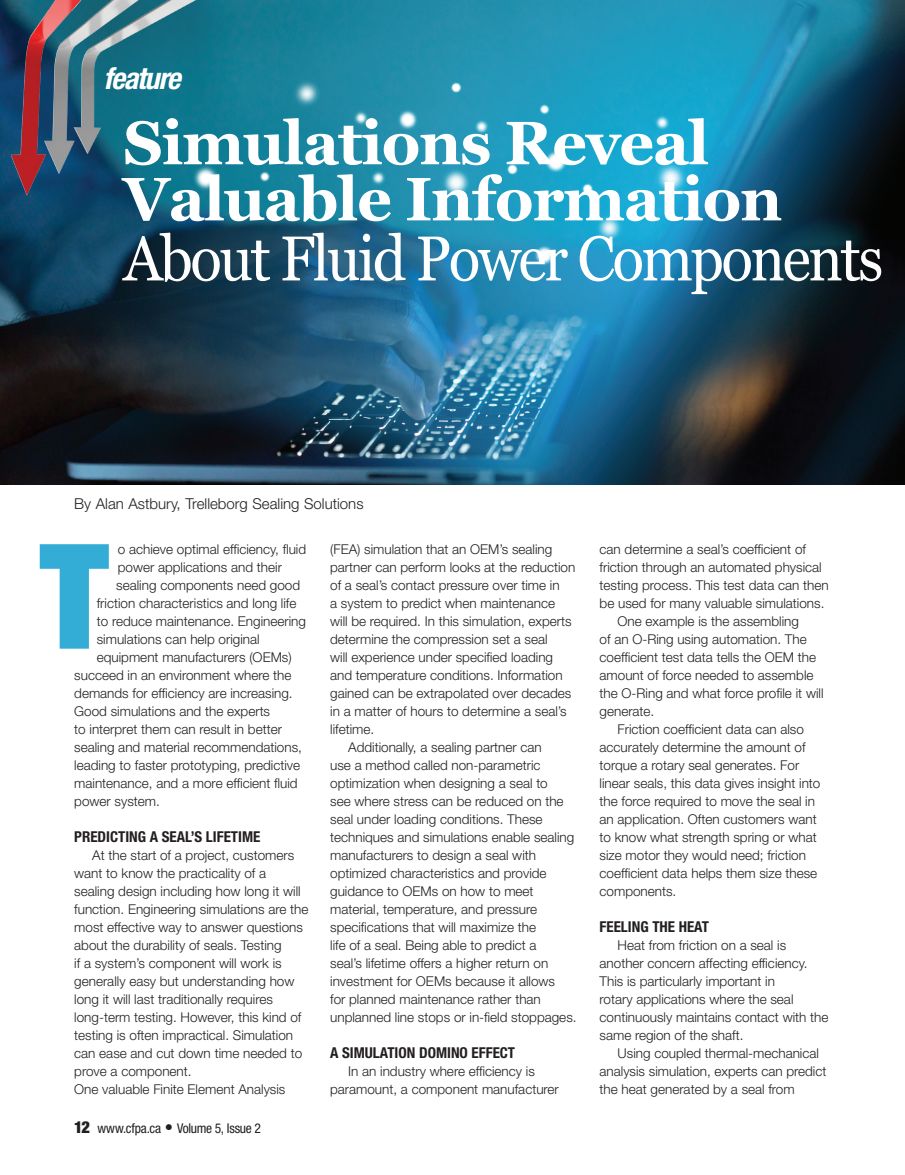
<style>
.page{position:relative;width:905px;height:1175px;background:#fff}
.page>*{position:absolute;margin:0;border:0;box-sizing:border-box;transform-origin:0 0}
.feature_head{font:63.15px "Georgia";letter-spacing:-.04em;color:#fff;scale:.92 1}
.feature_head-2{font:700 61.05px/56.1px "Georgia";letter-spacing:-.02em;color:#fff}
.t1{font:italic 700 condensed 30px "Helvetica Neue LT Std";letter-spacing:-.045em;color:#fff}
.subhead{font:700 condensed 15px "Helvetica Neue LT Std";color:#231f20}
.by_line{font:300 15px "Helvetica Neue LT Std";color:#231f20}
.body{font:300 13.5px/18px "Helvetica Neue LT Std";color:#231f20}
.t2{font:condensed 13.5px "Helvetica Neue LT Std";letter-spacing:-.02em;color:#231f20}
.s1{font-weight:900;font-size:16.5px}
.s2{font-stretch:normal;font-size:16.5px}
</style>
<div class="page">
<img style="left:0;top:0;width:904px;height:484px">
<img style="left:0;top:0;width:242px;height:197px">
<svg style="left:40px;top:544px;width:69px;height:104px"></svg>
<p class="t1" style="left:104px;top:60px;width:79px">feature</p>
<p class="feature_head-2" style="left:123px;top:112px;width:660px">Simulations Reveal<br>Valuable Information</p>
<p class="feature_head" style="left:123px;top:212px;width:827px">About Fluid Power Components</p>
<p class="by_line" style="left:74px;top:494px;width:291px">By Alan Astbury, Trelleborg Sealing Solutions</p>
<p class="body" style="left:118px;top:539px;width:190px">o achieve optimal efficiency, fluid</p>
<p class="body" style="left:118px;top:557px;width:166px">power applications and their</p>
<p class="body" style="left:116px;top:575px;width:185px">sealing components need good</p>
<p class="body" style="left:97px;top:593px;width:201px">friction characteristics and long life</p>
<p class="body" style="left:97px;top:611px;width:211px">to reduce maintenance. Engineering</p>
<p class="body" style="left:97px;top:629px;width:164px">simulations can help original</p>
<p class="body" style="left:97px;top:647px;width:196px">equipment manufacturers (OEMs)</p>
<p class="body" style="left:74px;top:665px;width:219px">succeed in an environment where the</p>
<p class="body" style="left:74px;top:683px;width:220px">demands for efficiency are increasing.</p>
<p class="body" style="left:74px;top:701px;width:197px">Good simulations and the experts</p>
<p class="body" style="left:74px;top:719px;width:209px">to interpret them can result in better</p>
<p class="body" style="left:74px;top:737px;width:229px">sealing and material recommendations,</p>
<p class="body" style="left:74px;top:755px;width:227px">leading to faster prototyping, predictive</p>
<p class="body" style="left:74px;top:773px;width:225px">maintenance, and a more efficient fluid</p>
<p class="body" style="left:74px;top:791px;width:87px">power system.</p>
<p class="subhead" style="left:74px;top:827px;width:187px">PREDICTING A SEAL’S LIFETIME</p>
<p class="body" style="left:74px;top:845px;width:235px;text-indent:18px">At the start of a project, customers want to know the practicality of a sealing design including how long it will function. Engineering simulations are the most effective way to answer questions about the durability of seals. Testing<br>if a system’s component will work is generally easy but understanding how long it will last traditionally requires long-term testing. However, this kind of testing is often impractical. Simulation can ease and cut down time needed to prove a component.<br>One valuable Finite Element Analysis</p>
<p class="t2" style="left:74px;top:1120px;width:188px"><span class="s1">12</span> www.cfpa.ca <span class="s2">•</span> Volume 5, Issue 2</p>
<p class="body" style="left:330px;top:539px;width:247px">(FEA) simulation that an OEM’s sealing partner can perform looks at the reduction of a seal’s contact pressure over time in<br>a system to predict when maintenance will be required. In this simulation, experts determine the compression set a seal<br>will experience under specified loading and temperature conditions. Information gained can be extrapolated over decades in a matter of hours to determine a seal’s lifetime.</p>
<p class="body" style="left:330px;top:737px;width:248px;text-indent:18px">Additionally, a sealing partner can<br>use a method called non-parametric optimization when designing a seal to<br>see where stress can be reduced on the seal under loading conditions. These techniques and simulations enable sealing manufacturers to design a seal with optimized characteristics and provide guidance to OEMs on how to meet material, temperature, and pressure specifications that will maximize the<br>life of a seal. Being able to predict a<br>seal’s lifetime offers a higher return on investment for OEMs because it allows<br>for planned maintenance rather than unplanned line stops or in-field stoppages.</p>
<p class="subhead" style="left:330px;top:1043px;width:186px">A SIMULATION DOMINO EFFECT</p>
<p class="body" style="left:330px;top:1061px;width:230px;text-align:center">In an industry where efficiency is paramount, a component manufacturer</p>
<p class="body" style="left:599px;top:539px;width:231px">can determine a seal’s coefficient of friction through an automated physical testing process. This test data can then be used for many valuable simulations.</p>
<p class="body" style="left:599px;top:611px;width:225px;text-indent:18px">One example is the assembling<br>of an O-Ring using automation. The coefficient test data tells the OEM the amount of force needed to assemble the O-Ring and what force profile it will generate.</p>
<p class="body" style="left:599px;top:719px;width:222px;text-indent:18px">Friction coefficient data can also accurately determine the amount of torque a rotary seal generates. For linear seals, this data gives insight into the force required to move the seal in an application. Often customers want to know what strength spring or what size motor they would need; friction coefficient data helps them size these components.</p>
<p class="subhead" style="left:599px;top:917px;width:111px">FEELING THE HEAT</p>
<p class="body" style="left:599px;top:935px;width:230px;text-indent:18px">Heat from friction on a seal is another concern affecting efficiency.<br>This is particularly important in<br>rotary applications where the seal continuously maintains contact with the same region of the shaft.</p>
<p class="body" style="left:599px;top:1043px;width:228px;text-indent:18px">Using coupled thermal-mechanical analysis simulation, experts can predict the heat generated by a seal from</p>
</div>
